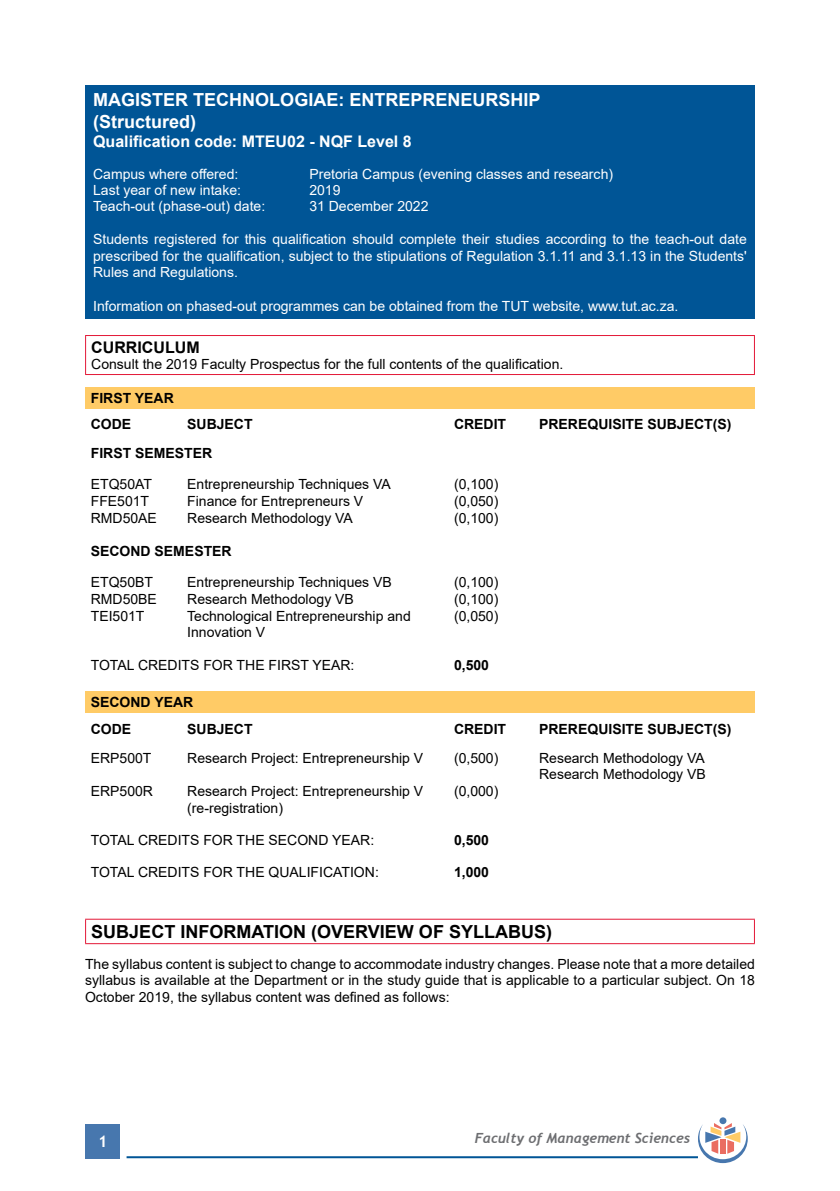
<style>
.page{position:relative;width:840px;height:1191px;background:#fff}
.page>*{position:absolute;margin:0;border:0;box-sizing:border-box;transform-origin:0 0}
.t1{font:700 18px/21.6px "Arial";color:#fff}
.t2{font:700 18px "Arial";color:#000}
.t3{font:700 16px "Arial";color:#fff}
.t4{font:700 16px "Arial";color:#000}
.t5{font:700 16px "Trebuchet MS";color:#fff}
.t6{font:14px/16.4px "Arial";color:#000}
.t7{font:14px/16.8px "Arial";color:#fff;text-align:justify}
.t8{font:700 14px/26.4px "Arial";color:#000}
.t9{font:italic 700 14px "Trebuchet";color:#6d6e71}
</style>
<div class="page">
<div style="left:86px;top:1124px;width:34px;height:34px;background:#4777ae"></div>
<hr style="left:126px;top:1156px;width:571px;height:2px;background:#005596">
<div style="left:719px;top:1117px;width:7px;height:7px;background:#4777ae;border-radius:50%"></div>
<svg style="left:697px;top:1123px;width:50px;height:40px"></svg>
<div style="left:85px;top:85px;width:669px;height:234px;background:#005596"></div>
<hr style="left:85px;top:335px;width:669px;height:1px;background:#e31837">
<hr style="left:85px;top:336px;width:1px;height:38px;background:#e31837">
<hr style="left:753px;top:336px;width:1px;height:38px;background:#e31837">
<hr style="left:85px;top:374px;width:669px;height:1px;background:#e31837">
<div style="left:85px;top:387px;width:669px;height:21px;background:#ffcb66"></div>
<div style="left:85px;top:691px;width:669px;height:22px;background:#ffcb66"></div>
<hr style="left:85px;top:918px;width:669px;height:1px;background:#e31837">
<svg style="left:85px;top:919px;width:1px;height:24px"></svg>
<svg style="left:753px;top:919px;width:1px;height:24px"></svg>
<hr style="left:85px;top:943px;width:669px;height:1px;background:#e31837">
<p class="t1" style="left:93px;top:89px;width:449px">MAGISTER TECHNOLOGIAE: ENTREPRENEURSHIP (Structured)</p>
<p class="t3" style="left:93px;top:130px;width:320px">Qualification code: MTEU02 - NQF Level 8</p>
<p class="t7" style="left:93px;top:166px;width:147px">Campus where offered:</p>
<p class="t7" style="left:309px;top:166px;width:305px">Pretoria Campus (evening classes and research)</p>
<p class="t7" style="left:93px;top:182px;width:149px">Last year of new intake:</p>
<p class="t7" style="left:309px;top:182px;width:33px">2019</p>
<p class="t7" style="left:93px;top:198px;width:173px">Teach-out (phase-out) date:</p>
<p class="t7" style="left:309px;top:198px;width:121px">31 December 2022</p>
<p class="t7" style="left:93px;top:230px;width:655px">Students registered for this qualification should complete their studies according to the teach-out date prescribed for the qualification, subject to the stipulations of Regulation 3.1.11 and 3.1.13 in the Students' Rules and Regulations.</p>
<p class="t7" style="left:93px;top:298px;width:586px">Information on phased-out programmes can be obtained from the TUT website, www.tut.ac.za.</p>
<p class="t4" style="left:91px;top:336px;width:110px">CURRICULUM</p>
<p class="t6" style="left:91px;top:356px;width:473px">Consult the 2019 Faculty Prospectus for the full contents of the qualification.</p>
<p class="t8" style="left:91px;top:385px;width:84px">FIRST YEAR<br>CODE</p>
<p class="t8" style="left:187px;top:411px;width:67px">SUBJECT</p>
<p class="t8" style="left:454px;top:411px;width:54px">CREDIT</p>
<p class="t8" style="left:539px;top:411px;width:194px">PREREQUISITE SUBJECT(S)</p>
<p class="t8" style="left:91px;top:440px;width:123px">FIRST SEMESTER</p>
<p class="t6" style="left:91px;top:476px;width:63px">ETQ50AT</p>
<p class="t6" style="left:187px;top:476px;width:205px">Entrepreneurship Techniques VA</p>
<p class="t6" style="left:454px;top:476px;width:46px">(0,100)</p>
<p class="t6" style="left:91px;top:492px;width:60px">FFE501T</p>
<p class="t6" style="left:187px;top:492px;width:177px">Finance for Entrepreneurs V</p>
<p class="t6" style="left:454px;top:492px;width:46px">(0,050)</p>
<p class="t6" style="left:91px;top:509px;width:68px">RMD50AE</p>
<p class="t6" style="left:187px;top:509px;width:167px">Research Methodology VA</p>
<p class="t6" style="left:454px;top:509px;width:46px">(0,100)</p>
<p class="t8" style="left:91px;top:538px;width:142px">SECOND SEMESTER</p>
<p class="t6" style="left:91px;top:574px;width:64px">ETQ50BT</p>
<p class="t6" style="left:187px;top:574px;width:206px">Entrepreneurship Techniques VB</p>
<p class="t6" style="left:454px;top:574px;width:46px">(0,100)</p>
<p class="t6" style="left:91px;top:590px;width:68px">RMD50BE</p>
<p class="t6" style="left:187px;top:590px;width:168px">Research Methodology VB</p>
<p class="t6" style="left:454px;top:590px;width:46px">(0,100)</p>
<p class="t6" style="left:91px;top:607px;width:55px">TEI501T</p>
<p class="t6" style="left:187px;top:607px;width:225px">Technological Entrepreneurship and</p>
<p class="t6" style="left:454px;top:607px;width:46px">(0,050)</p>
<p class="t6" style="left:187px;top:624px;width:79px">Innovation V</p>
<p class="t6" style="left:91px;top:656px;width:265px">TOTAL CREDITS FOR THE FIRST YEAR:</p>
<p class="t8" style="left:454px;top:651px;width:37px">0,500</p>
<p class="t8" style="left:91px;top:689px;width:104px">SECOND YEAR<br>CODE</p>
<p class="t8" style="left:187px;top:716px;width:67px">SUBJECT</p>
<p class="t8" style="left:454px;top:716px;width:54px">CREDIT</p>
<p class="t8" style="left:539px;top:716px;width:194px">PREREQUISITE SUBJECT(S)</p>
<p class="t6" style="left:91px;top:749px;width:62px">ERP500T</p>
<p class="t6" style="left:187px;top:749px;width:237px">Research Project: Entrepreneurship V</p>
<p class="t6" style="left:454px;top:749px;width:46px">(0,500)</p>
<p class="t6" style="left:539px;top:749px;width:168px">Research Methodology VA<br>Research Methodology VB</p>
<p class="t6" style="left:91px;top:783px;width:64px">ERP500R</p>
<p class="t6" style="left:187px;top:783px;width:237px">Research Project: Entrepreneurship V</p>
<p class="t6" style="left:454px;top:783px;width:46px">(0,000)</p>
<p class="t6" style="left:187px;top:800px;width:97px">(re-registration)</p>
<p class="t6" style="left:91px;top:832px;width:285px">TOTAL CREDITS FOR THE SECOND YEAR:</p>
<p class="t8" style="left:454px;top:827px;width:37px">0,500</p>
<p class="t6" style="left:91px;top:864px;width:289px">TOTAL CREDITS FOR THE QUALIFICATION:</p>
<p class="t8" style="left:454px;top:859px;width:37px">1,000</p>
<p class="t2" style="left:91px;top:919px;width:462px">SUBJECT INFORMATION (OVERVIEW OF SYLLABUS)</p>
<p class="t6" style="left:85px;top:955px;width:671px;text-align:justify">The syllabus content is subject to change to accommodate industry changes. Please note that a more detailed syllabus is available at the Department or in the study guide that is applicable to a particular subject. On 18<br>October 2019, the syllabus content was defined as follows:</p>
<p class="t5" style="left:98px;top:1131px;width:11px">1</p>
<p class="t9" style="left:474px;top:1129px;width:217px">Faculty of Management Sciences</p>
</div>
